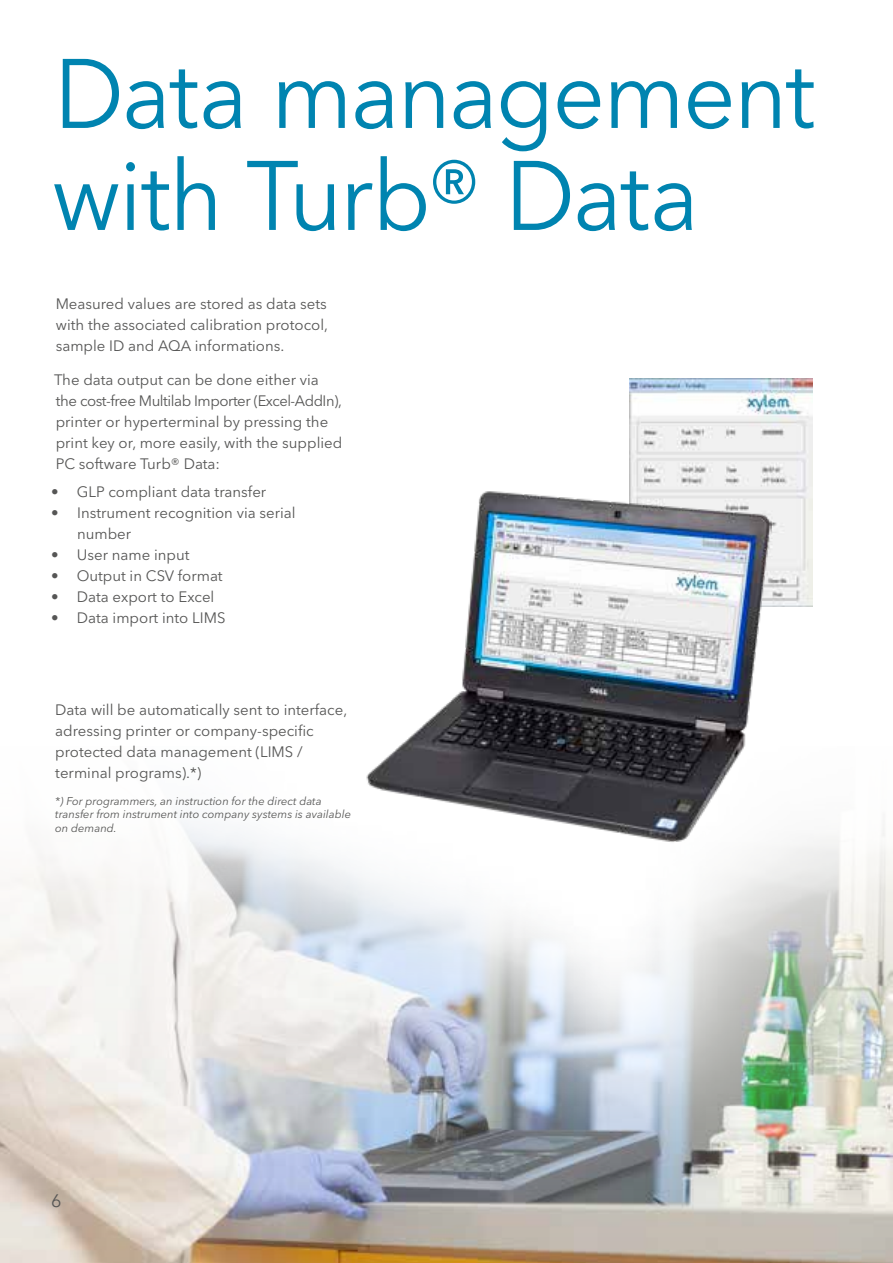
<style>
.page{position:relative;width:893px;height:1263px;background:#fff}
.page>*{position:absolute;margin:0;border:0;box-sizing:border-box;transform-origin:0 0}
.t1{font:97.5px/102px "Avenir Next LT Pro";letter-spacing:-.02em;color:#0084b0;scale:.95 1}
.t2{font:18px "Avenir Next LT Pro";color:#565655}
.t3{font:15px/21px "Avenir Next LT Pro";color:#565655}
.t4{font:italic 11.25px/13.5px "Avenir Next LT Pro";color:#565655}
</style>
<div class="page">
<img style="left:0;top:821px;width:893px;height:442px">
<img style="left:629px;top:378px;width:183px;height:228px">
<img style="left:365px;top:463px;width:407px;height:407px">
<h1 class="t1" style="left:52px;top:43px;width:805px">Data management with Turb® Data</h1>
<p class="t3" style="left:56px;top:293px;width:274px;text-align:justify">Measured values are stored as data sets with the associated calibration protocol, sample ID and AQA informations.</p>
<p class="t3" style="left:54px;top:369px;width:290px">The data output can be done either via the cost-free Multilab Importer (Excel-AddIn), printer or hyperterminal by pressing the print key or, more easily, with the supplied PC software Turb® Data:</p>
<p class="t3" style="left:51px;top:481px;width:217px">• GLP compliant data transfer</p>
<p class="t3" style="left:77px;top:502px;width:220px;text-indent:-26px">• Instrument recognition via serial number</p>
<p class="t3" style="left:51px;top:544px;width:140px">• User name input</p>
<p class="t3" style="left:51px;top:565px;width:173px">• Output in CSV format</p>
<p class="t3" style="left:51px;top:586px;width:165px">• Data export to Excel</p>
<p class="t3" style="left:51px;top:607px;width:176px">• Data import into LIMS</p>
<p class="t3" style="left:55px;top:699px;width:294px">Data will be automatically sent to interface, adressing printer or company-specific protected data management (LIMS / terminal programs).*)</p>
<p class="t4" style="left:55px;top:794px;width:297px">*) For programmers, an instruction for the direct data transfer from instrument into company systems is available on demand.</p>
<p class="t2" style="left:51px;top:1190px;width:12px">6</p>
</div>
